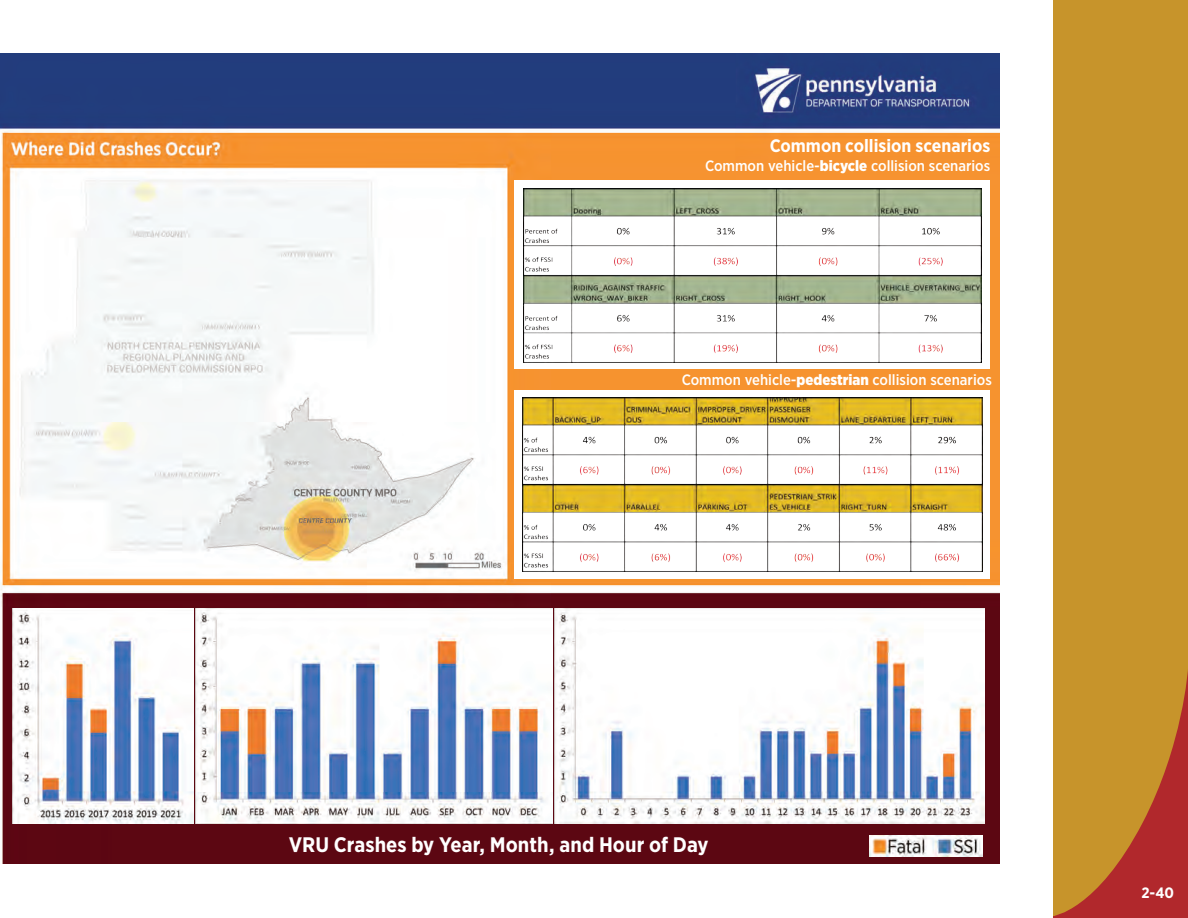
<style>
.page{position:relative;width:1188px;height:918px;background:#fff}
.page>*{position:absolute;margin:0;border:0;box-sizing:border-box;transform-origin:0 0}
.t1{font:700 21px "Gotham Narrow";color:#fff}
.t2{font:700 18px "Gotham Narrow";color:#fff}
.t3{font:500 15px "Gotham Narrow";color:#fff}
.t4{font:700 15px "Gotham Narrow";color:#fff}
.s1{font-weight:900}
</style>
<div class="page">
<div style="left:1053px;top:0;width:135px;height:918px;background:#c7942b"></div>
<svg style="left:1053px;top:670px;width:135px;height:248px"></svg>
<img style="left:0;top:53px;width:999px;height:810px">
<img style="left:555px;top:608px;width:430px;height:215px">
<img style="left:12px;top:608px;width:541px;height:216px">
<img style="left:870px;top:835px;width:113px;height:22px">
<div style="left:515px;top:390px;width:475px;height:189px;background:#fff"></div>
<img style="left:523px;top:397px;width:459px;height:174px">
<div style="left:514px;top:180px;width:475px;height:189px;background:#fff"></div>
<img style="left:524px;top:188px;width:457px;height:174px">
<p class="t2" style="left:770px;top:134px;width:222px">Common collision scenarios</p>
<p class="t3" style="left:705px;top:157px;width:287px">Common vehicle-<span class="s1">bicycle</span> collision scenarios</p>
<p class="t3" style="left:682px;top:371px;width:312px">Common vehicle-<span class="s1">pedestrian</span> collision scenarios</p>
<h1 class="t1" style="left:289px;top:831px;width:421px">VRU Crashes by Year, Month, and Hour of Day</h1>
<p class="t4" style="left:1142px;top:883px;width:34px">2-40</p>
</div>
